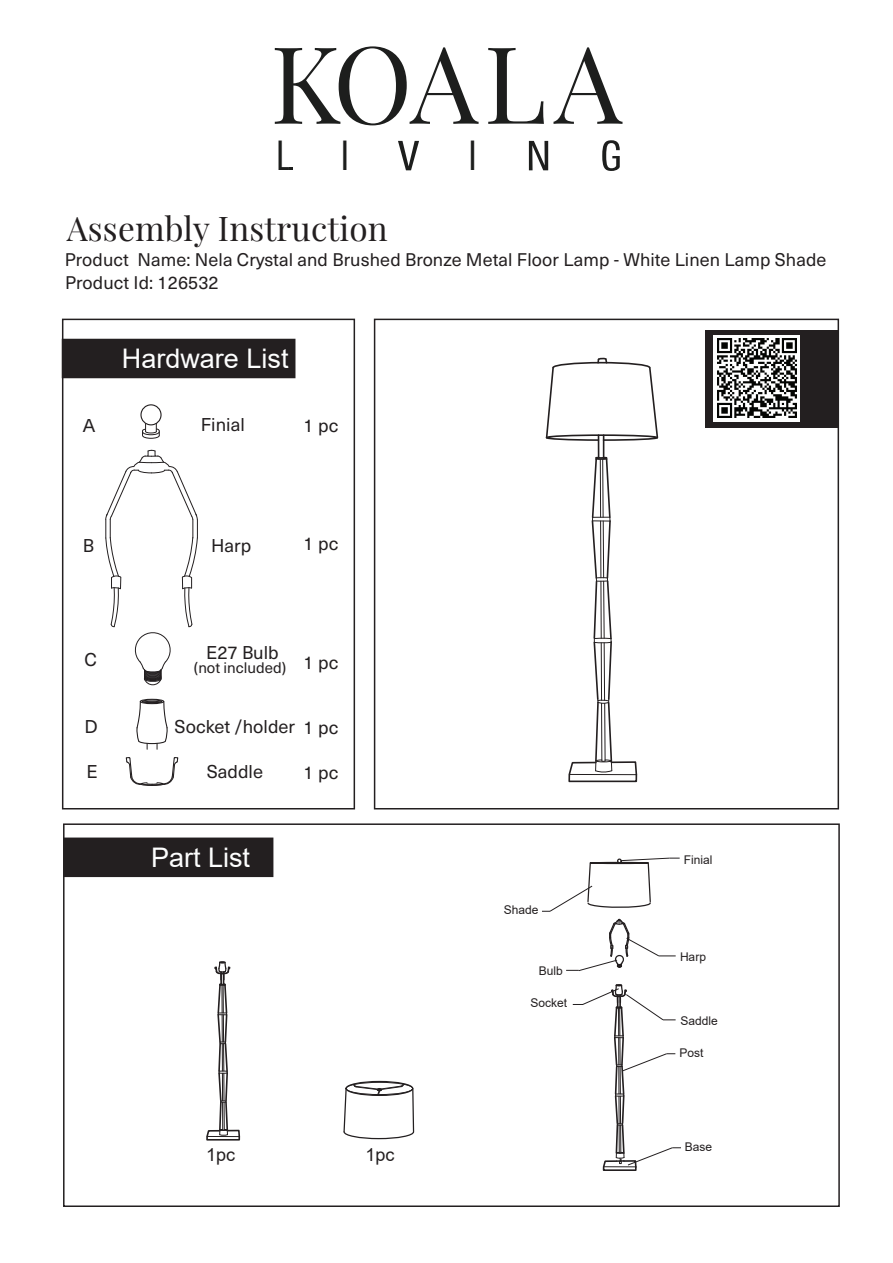
<style>
.page{position:relative;width:893px;height:1263px;background:#fff}
.page>*{position:absolute;margin:0;border:0;box-sizing:border-box;transform-origin:0 0}
.t1{font:107.25px "Playfair Display";letter-spacing:.02em;color:#1d1e1d}
.t2{font:42px "Tofino Pro Personal Cond";color:#1d1e1d}
.t3{font:33.3px "Playfair Display";letter-spacing:.005em;color:#231f20}
.t4{font:27px "Arial";color:#fdfefe}
.t5{font:18.15px "Neue Haas Unica";color:#231f20}
.t6{font:18px/22.6px "Neue Haas Unica";letter-spacing:.005em;color:#231f20}
.t7{font:18px "Arial";color:#231f20}
.t8{font:15px "Neue Haas Unica";color:#231f20}
.t9{font:12px "Arial";color:#231f20}
</style>
<div class="page">
<div style="left:62px;top:319px;width:293px;height:490px;border:2px solid #231f20"></div>
<div style="left:374px;top:319px;width:465px;height:490px;border:2px solid #231f20"></div>
<div style="left:706px;top:330px;width:132px;height:98px;background:#231f20"></div>
<div style="left:714px;top:335px;width:86px;height:87px;background:#fdfefe"></div>
<div style="left:62px;top:339px;width:233px;height:39px;background:#231f20"></div>
<div style="left:63px;top:837px;width:210px;height:40px;background:#231f20;border:2px solid #231f20"></div>
<div style="left:140px;top:699px;width:24px;height:5px;border:1px solid #231f20;border-radius:50%"></div>
<svg style="left:125px;top:757px;width:54px;height:29px"></svg>
<svg style="left:142px;top:423px;width:18px;height:16px"></svg>
<svg style="left:105px;top:449px;width:93px;height:237px"></svg>
<svg style="left:136px;top:700px;width:32px;height:49px"></svg>
<div style="left:345px;top:1081px;width:68px;height:15px;border:1px solid #231f20;border-radius:50%"></div>
<div style="left:346px;top:1082px;width:67px;height:13px;border:1px solid #231f20;border-radius:50%"></div>
<svg style="left:343px;top:1083px;width:72px;height:57px"></svg>
<svg style="left:542px;top:858px;width:138px;height:54px"></svg>
<svg style="left:566px;top:918px;width:110px;height:53px"></svg>
<div style="left:140px;top:404px;width:22px;height:21px;border:1px solid #231f20;border-radius:50%"></div>
<img style="left:717px;top:338px;width:79px;height:79px">
<svg style="left:545px;top:357px;width:114px;height:426px"></svg>
<svg style="left:206px;top:961px;width:35px;height:180px"></svg>
<div style="left:63px;top:823px;width:777px;height:384px;border:2px solid #231f20"></div>
<svg style="left:573px;top:984px;width:108px;height:187px"></svg>
<h1 class="t1" style="left:270px;top:17px;width:353px">KOALA</h1>
<h2 class="t2" style="left:276px;top:126px;width:15px">L</h2>
<h2 class="t2" style="left:341px;top:126px;width:283px">IVI NG</h2>
<h3 class="t3" style="left:67px;top:207px;width:322px">Assembly Instruction</h3>
<p class="t6" style="left:65px;top:247px;width:763px">Product Name: Nela Crystal and Brushed Bronze Metal Floor Lamp - White Linen Lamp Shade<br>Product Id: 126532</p>
<h3 class="t4" style="left:122px;top:340px;width:168px">Hardware List</h3>
<p class="t5" style="left:83px;top:413px;width:14px">A</p>
<p class="t5" style="left:201px;top:411px;width:45px">Finial</p>
<p class="t5" style="left:304px;top:413px;width:36px">1 pc</p>
<p class="t5" style="left:83px;top:533px;width:13px">B</p>
<p class="t5" style="left:211px;top:533px;width:42px">Harp</p>
<p class="t5" style="left:304px;top:530px;width:36px">1 pc</p>
<p class="t5" style="left:85px;top:646px;width:14px">C</p>
<p class="t5" style="left:206px;top:639px;width:74px">E27 Bulb</p>
<p class="t8" style="left:194px;top:656px;width:94px">(not included)</p>
<p class="t5" style="left:304px;top:649px;width:36px">1 pc</p>
<p class="t5" style="left:85px;top:713px;width:15px">D</p>
<p class="t5" style="left:86px;top:758px;width:13px">E</p>
<p class="t5" style="left:175px;top:713px;width:122px">Socket /holder</p>
<p class="t5" style="left:207px;top:758px;width:58px">Saddle</p>
<p class="t5" style="left:304px;top:714px;width:36px">1 pc</p>
<p class="t5" style="left:304px;top:759px;width:36px">1 pc</p>
<h3 class="t4" style="left:151px;top:839px;width:101px">Part List</h3>
<p class="t7" style="left:206px;top:1143px;width:31px">1pc</p>
<p class="t7" style="left:366px;top:1143px;width:31px">1pc</p>
<p class="t9" style="left:504px;top:902px;width:36px">Shade</p>
<p class="t9" style="left:539px;top:962px;width:26px">Bulb</p>
<p class="t9" style="left:530px;top:995px;width:38px">Socket</p>
<p class="t9" style="left:684px;top:852px;width:30px">Finial</p>
<p class="t9" style="left:680px;top:948px;width:28px">Harp</p>
<p class="t9" style="left:680px;top:1012px;width:39px">Saddle</p>
<p class="t9" style="left:680px;top:1045px;width:26px">Post</p>
<p class="t9" style="left:685px;top:1138px;width:29px">Base</p>
</div>
